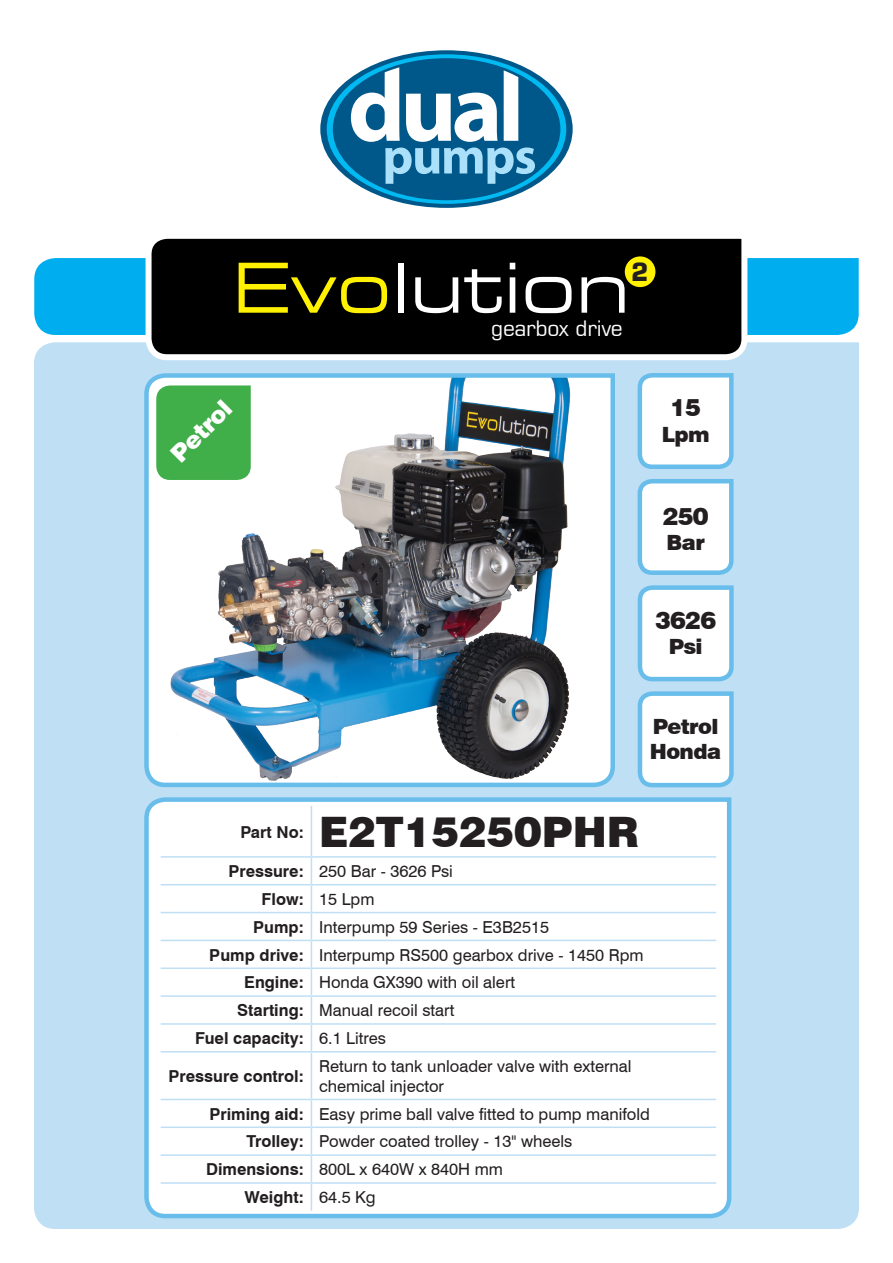
<style>
.page{position:relative;width:893px;height:1263px;background:#fff}
.page>*{position:absolute;margin:0;border:0;box-sizing:border-box;transform-origin:0 0}
.t1{font:expanded 68.7px "Square 721 BT";color:#fff}
.t2{font:900 42px "Swiss 721 BT";color:#231f20}
.t3{font:700 24.75px "Square 721 BT";color:#231f20}
.t4{font:900 24px "Swiss 721 BT";letter-spacing:-.03em;color:#231f20}
.t5{font:900 24px "Swiss 721 BT";color:#fff}
.t6{font:21.15px "Square 721 BT";letter-spacing:-.02em;color:#fff}
.t7{font:900 21px/25.2px "Swiss 721 BT";letter-spacing:-.03em;color:#231f20}
.t8{font:16.5px/19.8px "Swiss 721 BT";color:#231f20}
.t9{font:700 16.5px "Swiss 721 BT";color:#231f20}
.s1{color:#fff101}
.s2{font-weight:700}
.s3{font-weight:400}
</style>
<div class="page">
<div style="left:34px;top:342px;width:825px;height:887px;background:#bfdff5"></div>
<div style="left:34px;top:258px;width:825px;height:77px;background:#00aeef"></div>
<svg style="left:143px;top:238px;width:607px;height:125px;background:#18191a"></svg>
<svg style="left:320px;top:50px;width:253px;height:158px;background:#116493"></svg>
<svg style="left:327px;top:54px;width:239px;height:150px;background:#00b2e8"></svg>
<div style="left:333px;top:58px;width:227px;height:142px;background:#005789;border-radius:50%"></div>
<svg style="left:351px;top:67px;width:184px;height:117px"></svg>
<div style="left:625px;top:256px;width:30px;height:31px;background:#fff101;border-radius:50%"></div>
<img style="left:142px;top:371px;width:475px;height:418px">
<svg style="left:635px;top:583px;width:101px;height:207px"></svg>
<svg style="left:635px;top:371px;width:101px;height:100px"></svg>
<svg style="left:635px;top:477px;width:101px;height:100px"></svg>
<svg style="left:155px;top:384px;width:97px;height:97px;background:#4cb354"></svg>
<svg style="left:142px;top:795px;width:592px;height:425px"></svg>
<hr style="left:311px;top:806px;width:1px;height:50px;background:#bfdff5">
<svg style="left:311px;top:858px;width:1px;height:193px"></svg>
<hr style="left:311px;top:1052px;width:1px;height:47px;background:#bfdff5">
<svg style="left:311px;top:1100px;width:1px;height:111px"></svg>
<hr style="left:161px;top:856px;width:150px;height:2px;background:#bfdff5">
<hr style="left:311px;top:856px;width:405px;height:2px;background:#bfdff5">
<hr style="left:161px;top:884px;width:150px;height:1px;background:#bfdff5">
<hr style="left:311px;top:884px;width:405px;height:1px;background:#bfdff5">
<hr style="left:161px;top:912px;width:150px;height:1px;background:#bfdff5">
<hr style="left:311px;top:912px;width:405px;height:1px;background:#bfdff5">
<hr style="left:161px;top:940px;width:150px;height:1px;background:#bfdff5">
<hr style="left:311px;top:940px;width:405px;height:1px;background:#bfdff5">
<hr style="left:161px;top:967px;width:150px;height:2px;background:#bfdff5">
<hr style="left:311px;top:967px;width:405px;height:2px;background:#bfdff5">
<hr style="left:161px;top:995px;width:150px;height:2px;background:#bfdff5">
<hr style="left:311px;top:995px;width:405px;height:2px;background:#bfdff5">
<hr style="left:161px;top:1023px;width:150px;height:2px;background:#bfdff5">
<hr style="left:311px;top:1023px;width:405px;height:2px;background:#bfdff5">
<hr style="left:161px;top:1051px;width:150px;height:1px;background:#bfdff5">
<hr style="left:311px;top:1051px;width:405px;height:1px;background:#bfdff5">
<hr style="left:161px;top:1099px;width:150px;height:1px;background:#bfdff5">
<hr style="left:311px;top:1099px;width:405px;height:1px;background:#bfdff5">
<hr style="left:161px;top:1126px;width:150px;height:2px;background:#bfdff5">
<hr style="left:311px;top:1126px;width:405px;height:2px;background:#bfdff5">
<hr style="left:161px;top:1154px;width:150px;height:2px;background:#bfdff5">
<hr style="left:311px;top:1154px;width:405px;height:2px;background:#bfdff5">
<hr style="left:161px;top:1182px;width:150px;height:2px;background:#bfdff5">
<hr style="left:311px;top:1182px;width:405px;height:2px;background:#bfdff5">
<h1 class="t1" style="left:232px;top:247px;width:399px"><span class="s1">Evo</span>lution</h1>
<p class="t6" style="left:491px;top:315px;width:133px">gearbox drive</p>
<h3 class="t3" style="left:631px;top:257px;width:19px">2</h3>
<h3 class="t5" style="left:165px;top:447px;width:77px;rotate:-45deg">Petrol</h3>
<h3 class="t4" style="left:670px;top:393px;width:32px">15</h3>
<p class="t7" style="left:662px;top:421px;width:49px">Lpm</p>
<h3 class="t4" style="left:663px;top:502px;width:47px">250</h3>
<p class="t7" style="left:666px;top:530px;width:40px">Bar</p>
<h3 class="t4" style="left:655px;top:606px;width:62px">3626</h3>
<p class="t7" style="left:669px;top:634px;width:36px">Psi</p>
<p class="t7" style="left:650px;top:714px;width:73px">Petrol<br>Honda</p>
<p class="t9" style="left:240px;top:822px;width:65px">Part No:</p>
<h2 class="t2" style="left:319px;top:807px;width:321px">E2T15250PHR</h2>
<p class="t8" style="left:228px;top:861px;width:226px"><span class="s2">Pressure:</span> 250 Bar - 3626 Psi</p>
<p class="t9" style="left:262px;top:889px;width:114px">Flow: <span class="s3">15 Lpm</span></p>
<p class="t8" style="left:253px;top:917px;width:298px"><span class="s2">Pump:</span> Interpump 59 Series - E3B2515</p>
<p class="t8" style="left:209px;top:945px;width:436px"><span class="s2">Pump drive:</span> Interpump RS500 gearbox drive - 1450 Rpm</p>
<p class="t8" style="left:244px;top:972px;width:272px"><span class="s2">Engine:</span> Honda GX390 with oil alert</p>
<p class="t8" style="left:237px;top:1000px;width:219px"><span class="s2">Starting:</span> Manual recoil start</p>
<p class="t9" style="left:195px;top:1028px;width:192px">Fuel capacity: <span class="s3">6.1 Litres</span></p>
<p class="t9" style="left:169px;top:1066px;width:137px">Pressure control:</p>
<p class="t8" style="left:319px;top:1056px;width:314px">Return to tank unloader valve with external chemical injector</p>
<p class="t8" style="left:209px;top:1104px;width:442px"><span class="s2">Priming aid:</span> Easy prime ball valve fitted to pump manifold</p>
<p class="t8" style="left:247px;top:1131px;width:327px"><span class="s2">Trolley:</span> Powder coated trolley - 13" wheels</p>
<p class="t8" style="left:206px;top:1159px;width:298px"><span class="s2">Dimensions:</span> 800L x 640W x 840H mm</p>
<p class="t9" style="left:245px;top:1187px;width:133px">Weight: <span class="s3">64.5 Kg</span></p>
</div>
